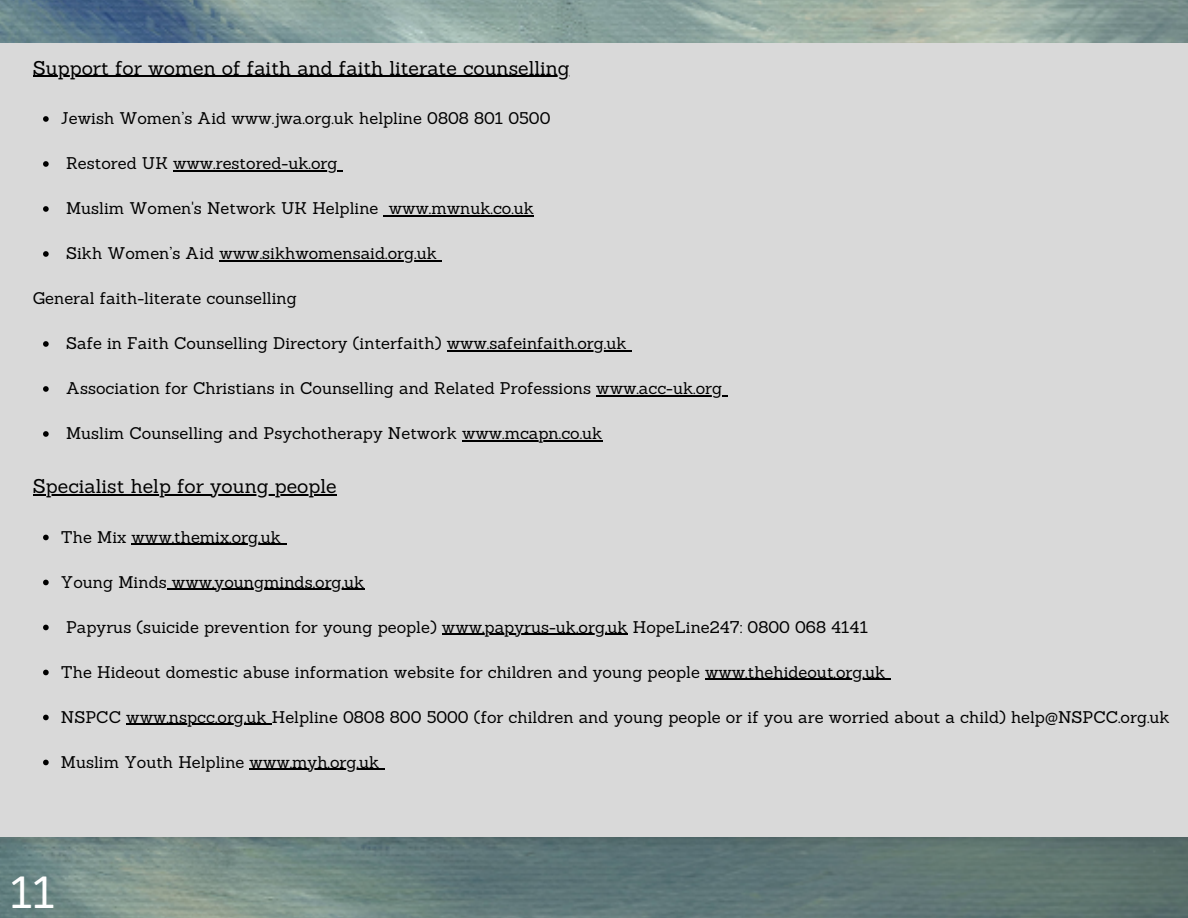
<style>
.page{position:relative;width:1188px;height:918px;background:#d9d9d9}
.page>*{position:absolute;margin:0;border:0;box-sizing:border-box;transform-origin:0 0}
.t1{font:43.8px "Sanchez";color:#fff}
.t2{font:19.5px "Sanchez";color:#000}
.t3{font:16.5px "Sanchez";color:#000}
</style>
<div class="page">
<hr style="left:33px;top:76px;width:537px;height:1px;background:#000">
<svg style="left:43px;top:116px;width:6px;height:6px"></svg>
<svg style="left:43px;top:161px;width:6px;height:6px"></svg>
<hr style="left:173px;top:170px;width:165px;height:1px;background:#000">
<svg style="left:43px;top:206px;width:6px;height:6px"></svg>
<hr style="left:389px;top:215px;width:145px;height:1px;background:#000">
<svg style="left:43px;top:251px;width:6px;height:6px"></svg>
<hr style="left:220px;top:260px;width:217px;height:1px;background:#000">
<svg style="left:43px;top:341px;width:6px;height:6px"></svg>
<hr style="left:447px;top:350px;width:180px;height:1px;background:#000">
<svg style="left:43px;top:386px;width:6px;height:6px"></svg>
<hr style="left:596px;top:395px;width:126px;height:1px;background:#000">
<svg style="left:43px;top:431px;width:6px;height:6px"></svg>
<hr style="left:462px;top:440px;width:140px;height:1px;background:#000">
<hr style="left:33px;top:494px;width:304px;height:1px;background:#000">
<svg style="left:43px;top:535px;width:6px;height:5px"></svg>
<hr style="left:132px;top:544px;width:149px;height:1px;background:#000">
<svg style="left:43px;top:580px;width:6px;height:5px"></svg>
<hr style="left:167px;top:589px;width:197px;height:1px;background:#000">
<svg style="left:43px;top:625px;width:6px;height:5px"></svg>
<hr style="left:442px;top:634px;width:186px;height:1px;background:#000">
<svg style="left:43px;top:670px;width:6px;height:5px"></svg>
<hr style="left:705px;top:679px;width:180px;height:1px;background:#000">
<svg style="left:43px;top:715px;width:6px;height:5px"></svg>
<hr style="left:126px;top:724px;width:146px;height:1px;background:#000">
<svg style="left:43px;top:760px;width:6px;height:5px"></svg>
<hr style="left:250px;top:769px;width:129px;height:1px;background:#000">
<img style="left:0;top:0;width:1188px;height:43px">
<p class="t2" style="left:33px;top:55px;width:538px">Support for women of faith and faith literate counselling</p>
<p class="t3" style="left:61px;top:107px;width:491px">Jewish Women’s Aid www.jwa.org.uk helpline 0808 801 0500</p>
<p class="t3" style="left:66px;top:152px;width:273px">Restored UK www.restored-uk.org</p>
<p class="t3" style="left:66px;top:197px;width:469px">Muslim Women's Network UK Helpline www.mwnuk.co.uk</p>
<p class="t3" style="left:66px;top:242px;width:372px">Sikh Women’s Aid www.sikhwomensaid.org.uk</p>
<p class="t3" style="left:33px;top:287px;width:265px">General faith-literate counselling</p>
<p class="t3" style="left:66px;top:332px;width:562px">Safe in Faith Counselling Directory (interfaith) www.safeinfaith.org.uk</p>
<p class="t3" style="left:66px;top:377px;width:658px">Association for Christians in Counselling and Related Professions www.acc-uk.org</p>
<p class="t3" style="left:66px;top:422px;width:538px">Muslim Counselling and Psychotherapy Network www.mcapn.co.uk</p>
<p class="t2" style="left:33px;top:473px;width:305px">Specialist help for young people</p>
<p class="t3" style="left:61px;top:526px;width:221px">The Mix www.themix.org.uk</p>
<p class="t3" style="left:61px;top:571px;width:305px">Young Minds www.youngminds.org.uk</p>
<p class="t3" style="left:66px;top:616px;width:803px">Papyrus (suicide prevention for young people) www.papyrus-uk.org.uk HopeLine247: 0800 068 4141</p>
<p class="t3" style="left:61px;top:661px;width:826px">The Hideout domestic abuse information website for children and young people www.thehideout.org.uk</p>
<p class="t3" style="left:61px;top:706px;width:1110px">NSPCC www.nspcc.org.uk Helpline 0808 800 5000 (for children and young people or if you are worried about a child) help@NSPCC.org.uk</p>
<p class="t3" style="left:61px;top:751px;width:320px">Muslim Youth Helpline www.myh.org.uk</p>
<h1 class="t1" style="left:11px;top:864px;width:46px">11</h1>
</div>
